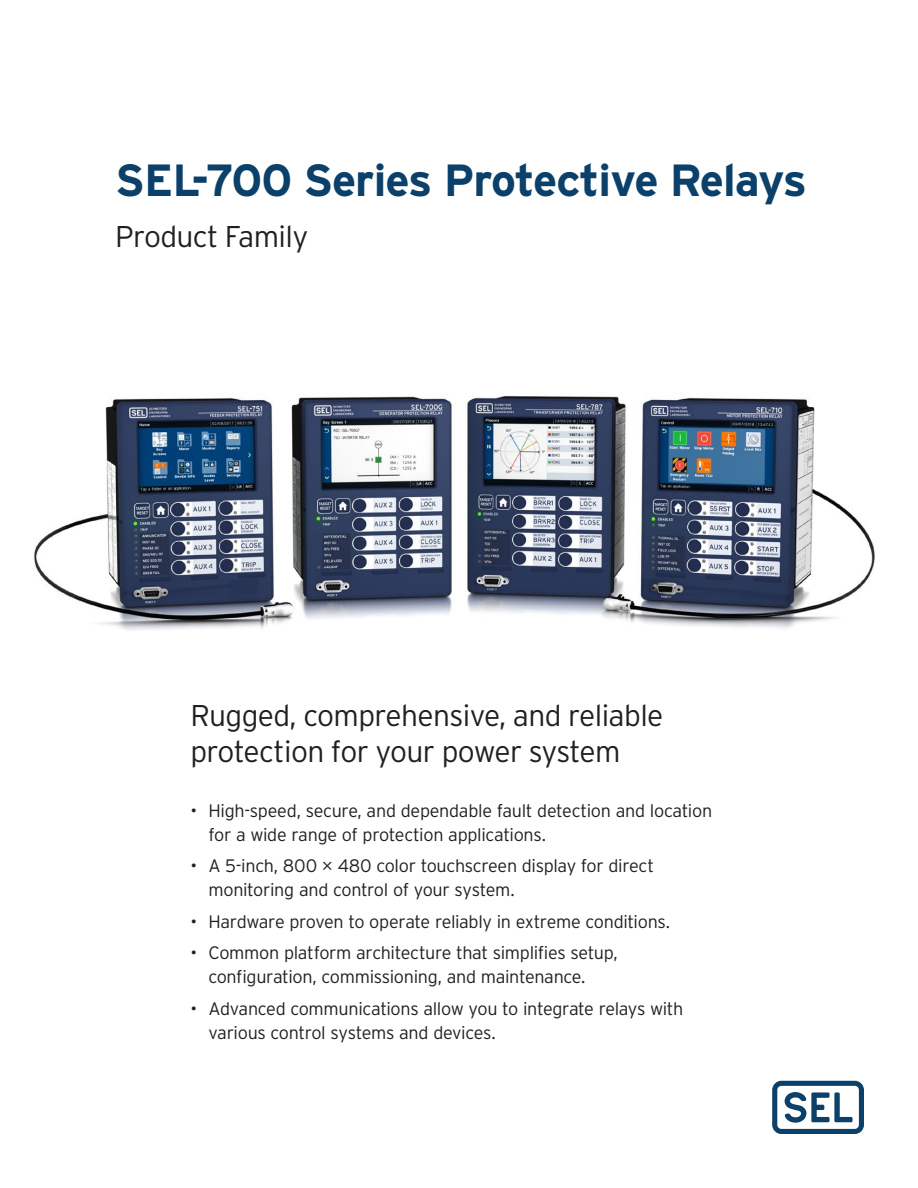
<style>
.page{position:relative;width:918px;height:1188px;background:#fff}
.page>*{position:absolute;margin:0;border:0;box-sizing:border-box;transform-origin:0 0}
.Cover_Title{font:700 45px "Interstate Poly";letter-spacing:-.02em;color:#0b406a}
.Cover_Sub{font:300 30px/36px "Interstate Poly";letter-spacing:-.02em;color:#231f20}
.t1{font:300 18px/24px "Interstate Poly";letter-spacing:-.02em;color:#231f20}
</style>
<div class="page">
<svg style="left:772px;top:1081px;width:92px;height:53px"></svg>
<img style="left:34px;top:395px;width:841px;height:235px">
<p class="Cover_Title" style="left:115px;top:147px;width:693px">SEL-700 Series Protective Relays</p>
<p class="Cover_Sub" style="left:115px;top:216px;width:195px">Product Family</p>
<p class="Cover_Sub" style="left:190px;top:696px;width:475px">Rugged, comprehensive, and reliable protection for your power system</p>
<p class="t1" style="left:208px;top:797px;width:505px;text-indent:-18px">• High-speed, secure, and dependable fault detection and location for a wide range of protection applications.</p>
<p class="t1" style="left:208px;top:853px;width:447px;text-indent:-18px">• A 5-inch, 800 × 480 color touchscreen display for direct monitoring and control of your system.</p>
<p class="t1" style="left:190px;top:908px;width:481px">• Hardware proven to operate reliably in extreme conditions.</p>
<p class="t1" style="left:208px;top:940px;width:411px;text-indent:-18px">• Common platform architecture that simplifies setup, configuration, commissioning, and maintenance.</p>
<p class="t1" style="left:208px;top:995px;width:476px;text-indent:-18px">• Advanced communications allow you to integrate relays with various control systems and devices.</p>
</div>
